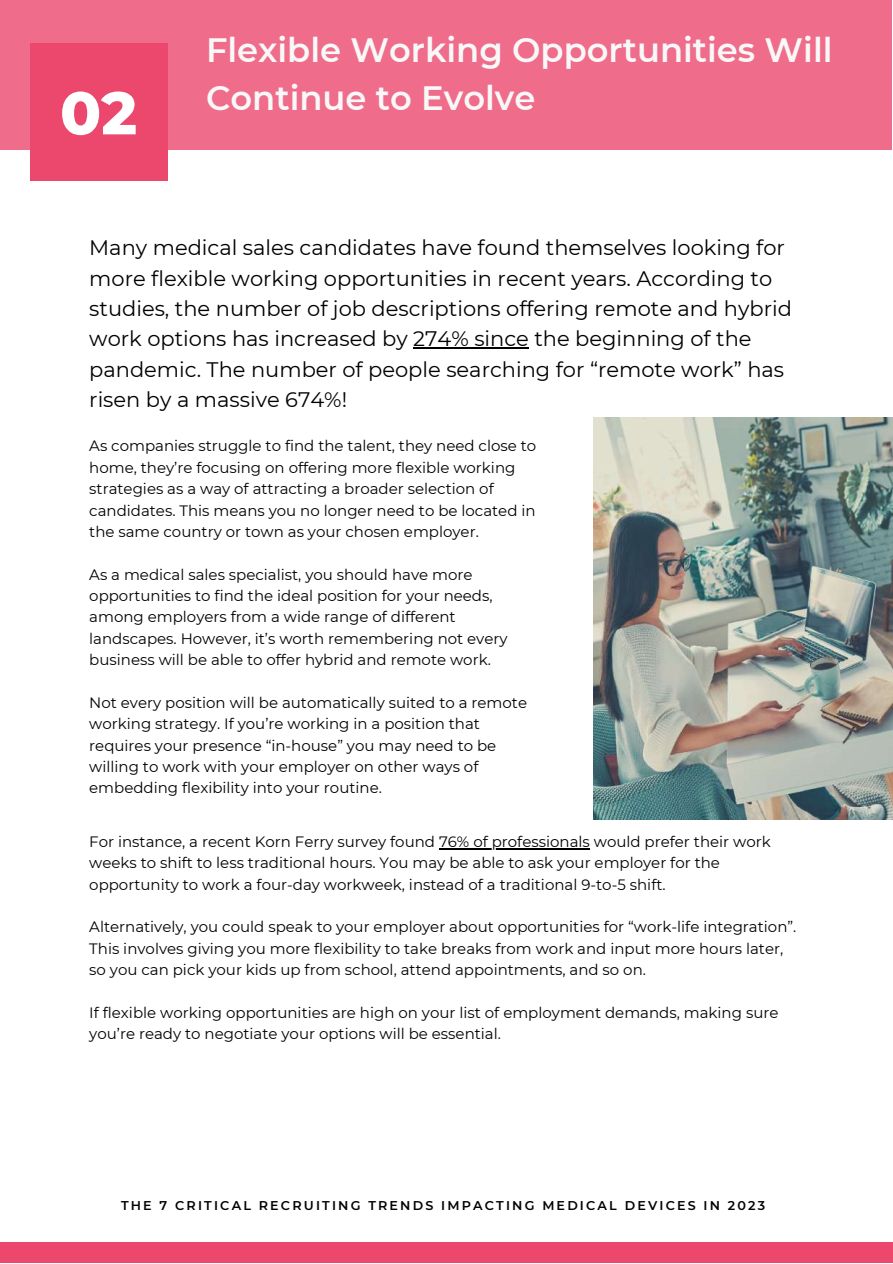
<style>
.page{position:relative;width:893px;height:1264px;background:#fff}
.page>*{position:absolute;margin:0;border:0;box-sizing:border-box;transform-origin:0 0}
.t1{font:800 60px "Montserrat";color:#fff}
.t2{font:600 33.75px/47.2px "Montserrat";color:#f8f8f8}
.t3{font:21px/30.3px "Montserrat";color:#000}
.t4{font:15px/21.3px "Montserrat";color:#000}
.t5{font:600 12.75px "Montserrat";letter-spacing:.17em;color:#000}
</style>
<div class="page">
<div style="left:0;top:0;width:891px;height:149px;background:#ef6c8b"></div>
<div style="left:30px;top:43px;width:137px;height:138px;background:#ec486e"></div>
<div style="left:0;top:1242px;width:892px;height:20px;background:#ec486e"></div>
<hr style="left:413px;top:347px;width:116px;height:1px;background:#000">
<img style="left:593px;top:417px;width:299px;height:402px">
<hr style="left:439px;top:848px;width:151px;height:1px;background:#000">
<h1 class="t1" style="left:60px;top:76px;width:78px">02</h1>
<h2 class="t2" style="left:206px;top:27px;width:628px">Flexible Working Opportunities Will<br>Continue to Evolve</h2>
<p class="t3" style="left:89px;top:232px;width:704px">Many medical sales candidates have found themselves looking for more flexible working opportunities in recent years. According to studies, the number of job descriptions offering remote and hybrid work options has increased by 274% since the beginning of the pandemic. The number of people searching for “remote work” has risen by a massive 674%!</p>
<p class="t4" style="left:89px;top:435px;width:448px">As companies struggle to find the talent, they need close to home, they’re focusing on offering more flexible working strategies as a way of attracting a broader selection of candidates. This means you no longer need to be located in the same country or town as your chosen employer.</p>
<p class="t4" style="left:89px;top:563px;width:420px">As a medical sales specialist, you should have more opportunities to find the ideal position for your needs, among employers from a wide range of different landscapes. However, it’s worth remembering not every business will be able to offer hybrid and remote work.</p>
<p class="t4" style="left:89px;top:691px;width:439px">Not every position will be automatically suited to a remote working strategy. If you’re working in a position that requires your presence “in-house” you may need to be willing to work with your employer on other ways of embedding flexibility into your routine.</p>
<p class="t4" style="left:89px;top:831px;width:683px">For instance, a recent Korn Ferry survey found 76% of professionals would prefer their work weeks to shift to less traditional hours. You may be able to ask your employer for the opportunity to work a four-day workweek, instead of a traditional 9-to-5 shift.</p>
<p class="t4" style="left:89px;top:916px;width:708px">Alternatively, you could speak to your employer about opportunities for “work-life integration”.<br>This involves giving you more flexibility to take breaks from work and input more hours later, so you can pick your kids up from school, attend appointments, and so on.</p>
<p class="t4" style="left:89px;top:1001px;width:690px">If flexible working opportunities are high on your list of employment demands, making sure you’re ready to negotiate your options will be essential.</p>
<p class="t5" style="left:121px;top:1197px;width:645px">THE 7 CRITICAL RECRUITING TRENDS IMPACTING MEDICAL DEVICES IN 2023</p>
</div>
